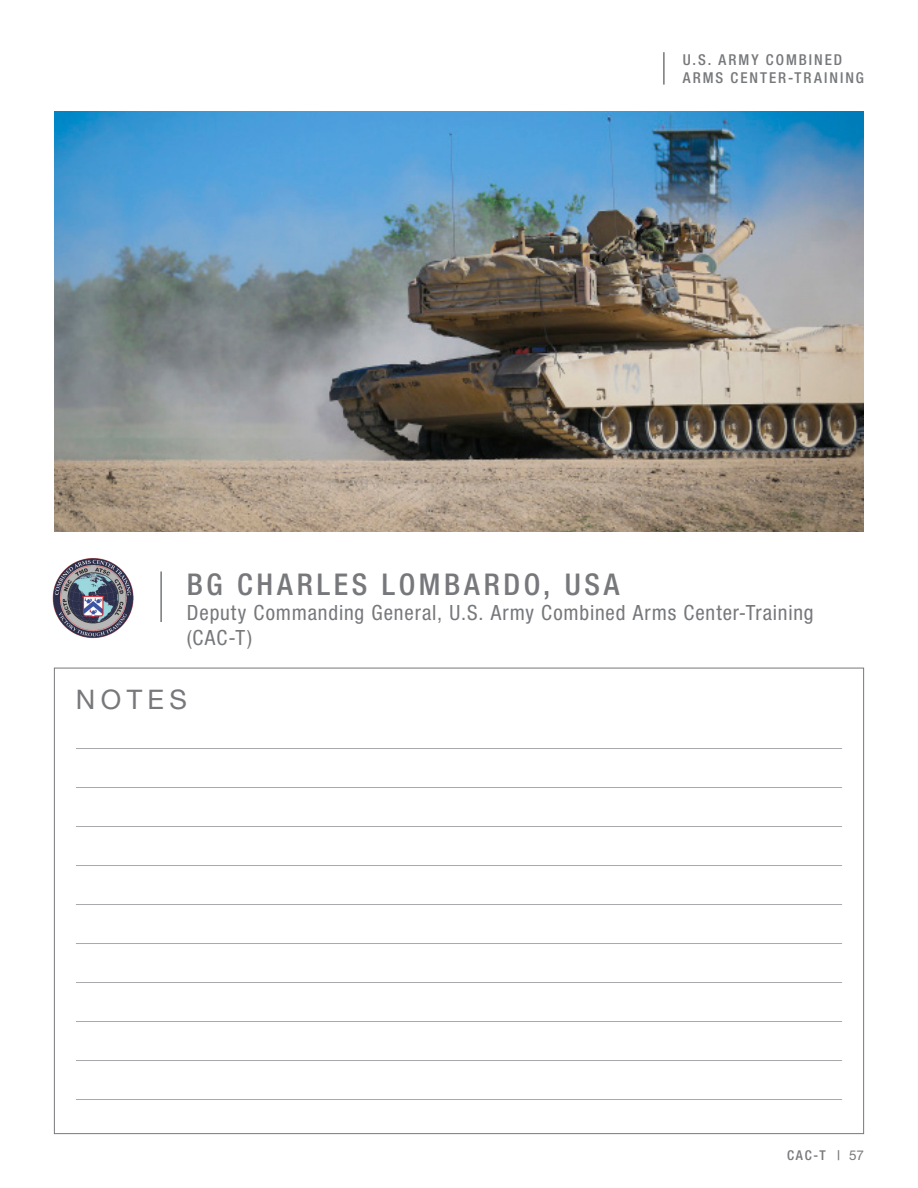
<style>
.page{position:relative;width:918px;height:1188px;background:#fff}
.page>*{position:absolute;margin:0;border:0;box-sizing:border-box;transform-origin:0 0}
._09_BranchHead{font:500 condensed 30px "Helvetica Neue LT Std";letter-spacing:.125em;color:#76787b}
._03_Agenda_Org_Title{font:27px "Helvetica Neue LT Std";letter-spacing:.2em;color:#76787b}
._09B_BranchHeadTitle{font:condensed 21px/25.2px "Helvetica Neue LT Std";letter-spacing:.04em;color:#76787b}
.t1{font:500 condensed 15px/18px "Helvetica Neue LT Std";letter-spacing:.13em;color:#76787b}
.t2{font:500 condensed 13.5px "Helvetica Neue LT Std";color:#76787b}
.s1{font-weight:400;font-stretch:normal}
</style>
<div class="page">
<hr style="left:663px;top:52px;width:2px;height:33px;background:#76787b">
<img style="left:52px;top:558px;width:82px;height:81px">
<hr style="left:160px;top:572px;width:2px;height:50px;background:#76787b">
<img style="left:54px;top:111px;width:810px;height:420px">
<hr style="left:76px;top:748px;width:766px;height:1px;background:#a8a9ad">
<hr style="left:76px;top:787px;width:766px;height:1px;background:#a8a9ad">
<hr style="left:76px;top:826px;width:766px;height:1px;background:#a8a9ad">
<hr style="left:76px;top:865px;width:766px;height:1px;background:#a8a9ad">
<hr style="left:76px;top:904px;width:766px;height:1px;background:#a8a9ad">
<hr style="left:76px;top:943px;width:766px;height:1px;background:#a8a9ad">
<hr style="left:76px;top:982px;width:766px;height:1px;background:#a8a9ad">
<hr style="left:76px;top:1021px;width:766px;height:1px;background:#a8a9ad">
<hr style="left:76px;top:1060px;width:766px;height:1px;background:#a8a9ad">
<hr style="left:76px;top:1099px;width:766px;height:1px;background:#a8a9ad">
<p class="t1" style="left:683px;top:50px;width:183px">U.S. ARMY COMBINED<br>ARMS CENTER-TRAINING</p>
<p class="_09_BranchHead" style="left:187px;top:566px;width:434px">BG CHARLES LOMBARDO, USA</p>
<p class="_09B_BranchHeadTitle" style="left:187px;top:600px;width:628px">Deputy Commanding General, U.S. Army Combined Arms Center-Training (CAC-T)</p>
<p class="_03_Agenda_Org_Title" style="left:76px;top:683px;width:113px">NOTES</p>
<p class="t2" style="left:787px;top:1147px;width:78px">CAC-T | <span class="s1">57</span></p>
</div>
